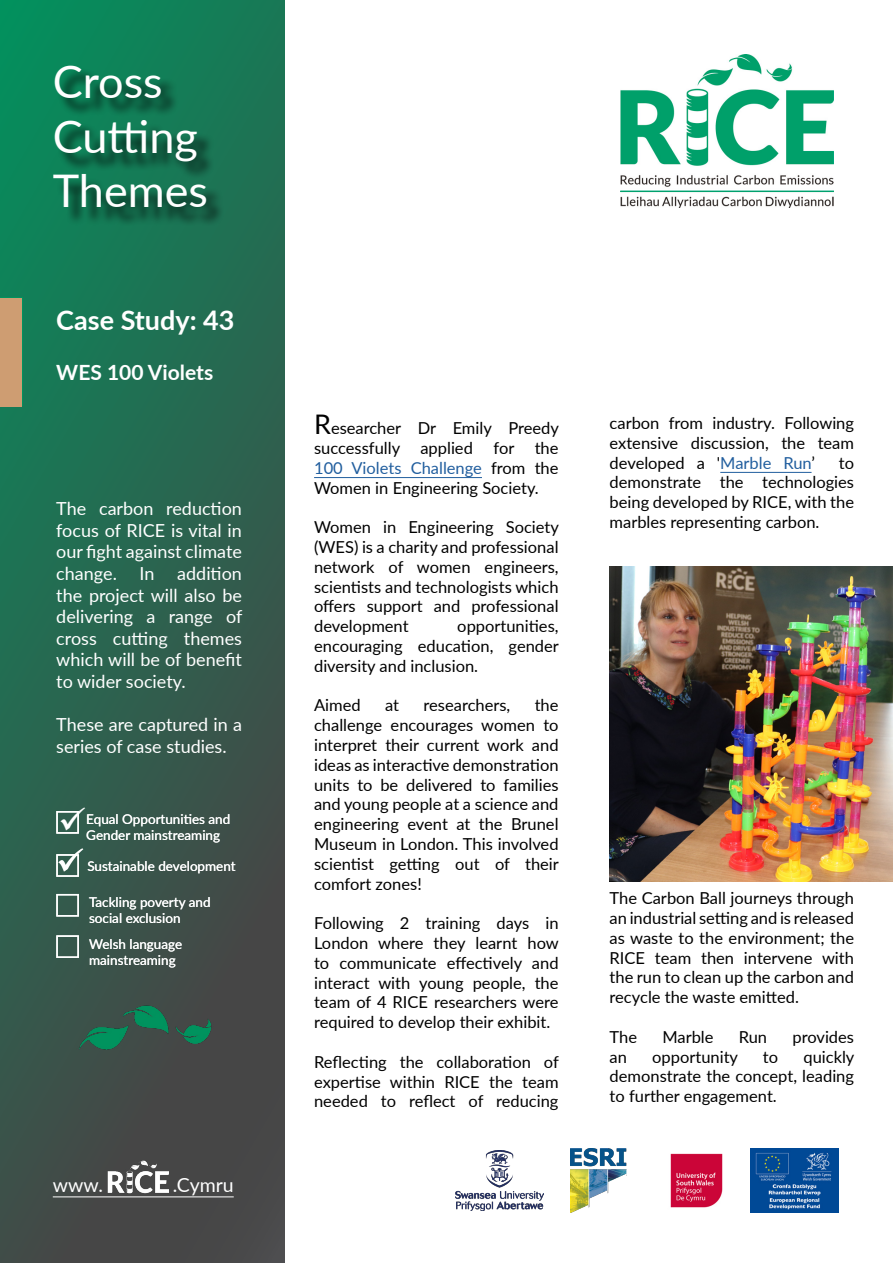
<style>
.page{position:relative;width:893px;height:1263px;background:#fff}
.page>*{position:absolute;margin:0;border:0;box-sizing:border-box;transform-origin:0 0}
.t1{font:45px/54.4px "Lato";color:#fff}
.t2{font:700 27px "Lato";color:#fff}
.t3{font:700 21px "Lato";color:#fff}
.t4{font:19.5px "Lato";color:#fff}
.t5{font:18px/21.6px "Lato";color:#fff;text-align:justify}
.t6{font:16.5px/19.8px "Lato";color:#000;text-align:justify}
.t7{font:13.5px/16.2px "Lato";color:#fff}
.s1{font-size:27px}
.s2{color:#215e9e}
</style>
<div class="page">
<div style="left:0;top:0;width:285px;height:1263px;background:linear-gradient(to bottom,#0e8359,#4a4245)"></div>
<img style="left:751px;top:1148px;width:88px;height:64px">
<img style="left:670px;top:1153px;width:53px;height:55px">
<img style="left:570px;top:1148px;width:56px;height:64px">
<img style="left:455px;top:1150px;width:89px;height:61px">
<img style="left:620px;top:55px;width:213px;height:152px">
<div style="left:56px;top:68px;width:168px;height:159px;background:#000;opacity:.75"></div>
<img style="left:68px;top:1000px;width:151px;height:53px">
<div style="left:56px;top:811px;width:23px;height:23px;border:2px solid #fff"></div>
<div style="left:56px;top:894px;width:23px;height:22px;border:2px solid #fff"></div>
<div style="left:56px;top:854px;width:23px;height:23px;border:2px solid #fff"></div>
<div style="left:56px;top:935px;width:23px;height:23px;border:2px solid #fff"></div>
<hr style="left:53px;top:1196px;width:181px;height:1px;background:#fff">
<img style="left:107px;top:1161px;width:62px;height:32px">
<hr style="left:314px;top:477px;width:168px;height:1px;background:#215e9e">
<hr style="left:720px;top:472px;width:91px;height:1px;background:#215e9e">
<div style="left:0;top:299px;width:22px;height:108px;background:#ce9d72"></div>
<img style="left:610px;top:567px;width:283px;height:314px">
<svg style="left:59px;top:807px;width:26px;height:65px;background:#466d5f"></svg>
<h1 class="t1" style="left:53px;top:53px;width:157px">Cross<br>Cutting<br>Themes</h1>
<h2 class="t2" style="left:56px;top:300px;width:180px">Case Study: 43</h2>
<p class="t3" style="left:56px;top:357px;width:158px">WES 100 Violets</p>
<p class="t5" style="left:56px;top:497px;width:187px">The carbon reduction focus of RICE is vital in our fight against climate change.</p>
<p class="t5" style="left:56px;top:562px;width:187px;text-indent:121px">addition the project will also be delivering a range of cross cutting themes which will be of benefit to wider society.</p>
<p class="t5" style="left:56px;top:713px;width:187px">These are captured in a series of case studies.</p>
<p class="t5" style="left:140px;top:562px;width:16px">In</p>
<p class="t7" style="left:86px;top:810px;width:145px">Equal Opportunities and<br>Gender mainstreaming</p>
<p class="t7" style="left:87px;top:857px;width:150px">Sustainable development</p>
<p class="t7" style="left:89px;top:894px;width:123px">Tackling poverty and social exclusion</p>
<p class="t7" style="left:89px;top:935px;width:95px">Welsh language mainstreaming</p>
<p class="t4" style="left:53px;top:1171px;width:52px">www.</p>
<p class="t4" style="left:173px;top:1171px;width:62px">.Cymru</p>
<p class="t6" style="left:314px;top:417px;width:246px"><span class="s1">R</span>esearcher Dr Emily Preedy successfully applied</p>
<p class="t6" style="left:314px;top:437px;width:246px;text-indent:179px">for the <span class="s2">100 Violets Challenge</span> from the Women in Engineering Society.</p>
<p class="t6" style="left:314px;top:516px;width:246px">Women in Engineering Society (WES) is a charity and professional network of women engineers, scientists and technologists which offers support and professional development</p>
<p class="t6" style="left:314px;top:615px;width:246px;text-indent:143px">opportunities, encouraging education, gender diversity and inclusion.</p>
<p class="t6" style="left:314px;top:695px;width:48px">Aimed</p>
<p class="t6" style="left:385px;top:695px;width:16px">at</p>
<p class="t6" style="left:424px;top:695px;width:88px">researchers,</p>
<p class="t6" style="left:314px;top:695px;width:246px;text-indent:221px">the challenge encourages women to interpret their current work and ideas as interactive demonstration units to be delivered to families and young people at a science and engineering event at the Brunel Museum in London. This involved scientist getting out of their comfort zones!</p>
<p class="t6" style="left:314px;top:912px;width:246px">Following 2 training days in London where they learnt how to communicate effectively and interact with young people, the team of 4 RICE researchers were required to develop their exhibit.</p>
<p class="t6" style="left:314px;top:1051px;width:246px">Reflecting the collaboration of expertise within RICE the team needed to reflect of reducing</p>
<p class="t6" style="left:610px;top:412px;width:246px">carbon from industry. Following extensive discussion, the team developed a '<span class="s2">Marble Run</span>’</p>
<p class="t6" style="left:610px;top:452px;width:246px;text-indent:229px">to demonstrate the technologies being developed by RICE, with the marbles representing carbon.</p>
<p class="t6" style="left:610px;top:887px;width:246px">The Carbon Ball journeys through an industrial setting and is released as waste to the environment; the RICE team then intervene with the run to clean up the carbon and recycle the waste emitted.</p>
<p class="t6" style="left:610px;top:1026px;width:29px">The</p>
<p class="t6" style="left:662px;top:1026px;width:53px">Marble</p>
<p class="t6" style="left:739px;top:1026px;width:30px">Run</p>
<p class="t6" style="left:792px;top:1026px;width:63px">provides</p>
<p class="t6" style="left:610px;top:1046px;width:19px">an</p>
<p class="t6" style="left:652px;top:1046px;width:87px">opportunity</p>
<p class="t6" style="left:763px;top:1046px;width:17px">to</p>
<p class="t6" style="left:610px;top:1046px;width:246px;text-indent:194px">quickly demonstrate the concept, leading to further engagement.</p>
</div>
